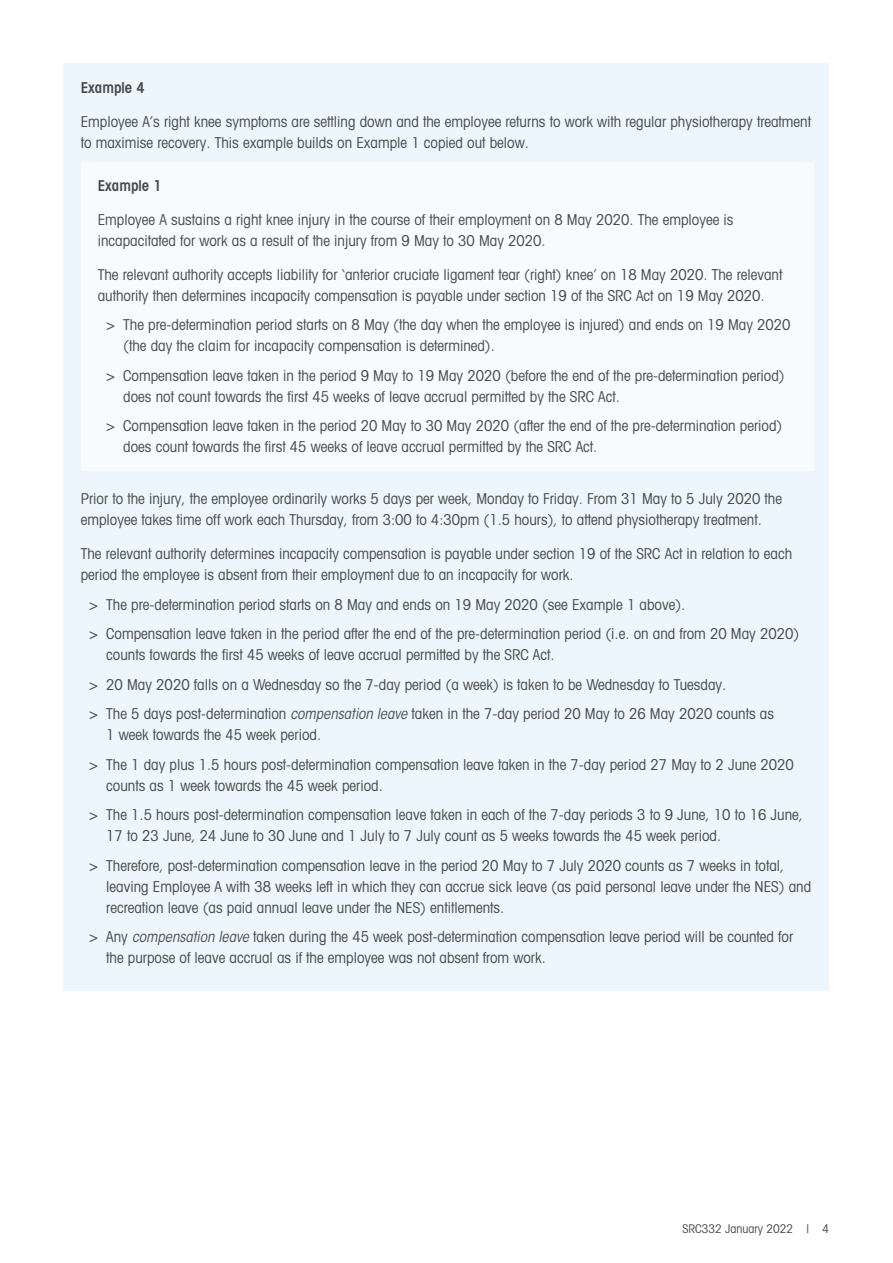
<style>
.page{position:relative;width:893px;height:1263px;background:#fff}
.page>*{position:absolute;margin:0;border:0;box-sizing:border-box;transform-origin:0 0}
.Text{font:condensed 15px/21px "Avant Garde";color:#494948}
.t1{font:600 condensed 15px "Avant Garde";color:#494948}
.t2{font:condensed 12px "Avant Garde";color:#494948}
.s1{font-family:"ITC Avant Garde Std";font-style:italic}
</style>
<div class="page">
<div style="left:64px;top:64px;width:765px;height:927px;background:#ecf6fc"></div>
<div style="left:81px;top:162px;width:732px;height:308px;background:#f7fbfd"></div>
<h4 class="t1" style="left:81px;top:78px;width:66px">Example 4</h4>
<p class="Text" style="left:81px;top:110px;width:732px">Employee A’s right knee symptoms are settling down and the employee returns to work with regular physiotherapy treatment to maximise recovery. This example builds on Example 1 copied out below.</p>
<p class="t1" style="left:98px;top:177px;width:66px">Example 1</p>
<p class="Text" style="left:98px;top:209px;width:637px">Employee A sustains a right knee injury in the course of their employment on 8 May 2020. The employee is incapacitated for work as a result of the injury from 9 May to 30 May 2020.</p>
<p class="Text" style="left:98px;top:264px;width:686px">The relevant authority accepts liability for ‘anterior cruciate ligament tear (right) knee’ on 18 May 2020. The relevant authority then determines incapacity compensation is payable under section 19 of the SRC Act on 19 May 2020.</p>
<p class="Text" style="left:123px;top:314px;width:669px;text-indent:-17px">&gt; The pre-determination period starts on 8 May (the day when the employee is injured) and ends on 19 May 2020 (the day the claim for incapacity compensation is determined).</p>
<p class="Text" style="left:123px;top:365px;width:663px;text-indent:-17px">&gt; Compensation leave taken in the period 9 May to 19 May 2020 (before the end of the pre-determination period) does not count towards the first 45 weeks of leave accrual permitted by the SRC Act.</p>
<p class="Text" style="left:123px;top:415px;width:661px;text-indent:-17px">&gt; Compensation leave taken in the period 20 May to 30 May 2020 (after the end of the pre-determination period) does count towards the first 45 weeks of leave accrual permitted by the SRC Act.</p>
<p class="Text" style="left:81px;top:488px;width:703px">Prior to the injury, the employee ordinarily works 5 days per week, Monday to Friday. From 31 May to 5 July 2020 the employee takes time off work each Thursday, from 3:00 to 4:30pm (1.5 hours), to attend physiotherapy treatment.</p>
<p class="Text" style="left:81px;top:543px;width:713px">The relevant authority determines incapacity compensation is payable under section 19 of the SRC Act in relation to each period the employee is absent from their employment due to an incapacity for work.</p>
<p class="Text" style="left:89px;top:589px;width:711px;line-height:29.5px">&gt; The pre-determination period starts on 8 May and ends on 19 May 2020 (see Example 1 above).<br>&gt; Compensation leave taken in the period after the end of the pre-determination period (i.e. on and from 20 May 2020)</p>
<p class="Text" style="left:89px;top:639px;width:686px;line-height:29.5px;text-indent:17px">counts towards the first 45 weeks of leave accrual permitted by the SRC Act.<br>&gt; 20 May 2020 falls on a Wednesday so the 7-day period (a week) is taken to be Wednesday to Tuesday.<br>&gt; The 5 days post-determination <span class="s1">compensation leave</span> taken in the 7-day period 20 May to 26 May 2020 counts as</p>
<p class="Text" style="left:89px;top:719px;width:706px;line-height:29.5px;text-indent:17px">1 week towards the 45 week period.<br>&gt; The 1 day plus 1.5 hours post-determination compensation leave taken in the 7-day period 27 May to 2 June 2020</p>
<p class="Text" style="left:89px;top:770px;width:715px;line-height:29.5px;text-indent:17px">counts as 1 week towards the 45 week period.<br>&gt; The 1.5 hours post-determination compensation leave taken in each of the 7-day periods 3 to 9 June, 10 to 16 June,</p>
<p class="Text" style="left:89px;top:820px;width:697px;line-height:29.5px;text-indent:17px">17 to 23 June, 24 June to 30 June and 1 July to 7 July count as 5 weeks towards the 45 week period.<br>&gt; Therefore, post-determination compensation leave in the period 20 May to 7 July 2020 counts as 7 weeks in total,</p>
<p class="Text" style="left:106px;top:875px;width:706px">leaving Employee A with 38 weeks left in which they can accrue sick leave (as paid personal leave under the NES) and recreation leave (as paid annual leave under the NES) entitlements.</p>
<p class="Text" style="left:106px;top:926px;width:688px;text-indent:-17px">&gt; Any <span class="s1">compensation leave</span> taken during the 45 week post-determination compensation leave period will be counted for the purpose of leave accrual as if the employee was not absent from work.</p>
<p class="t2" style="left:682px;top:1221px;width:148px">SRC332 January 2022 | 4</p>
</div>
